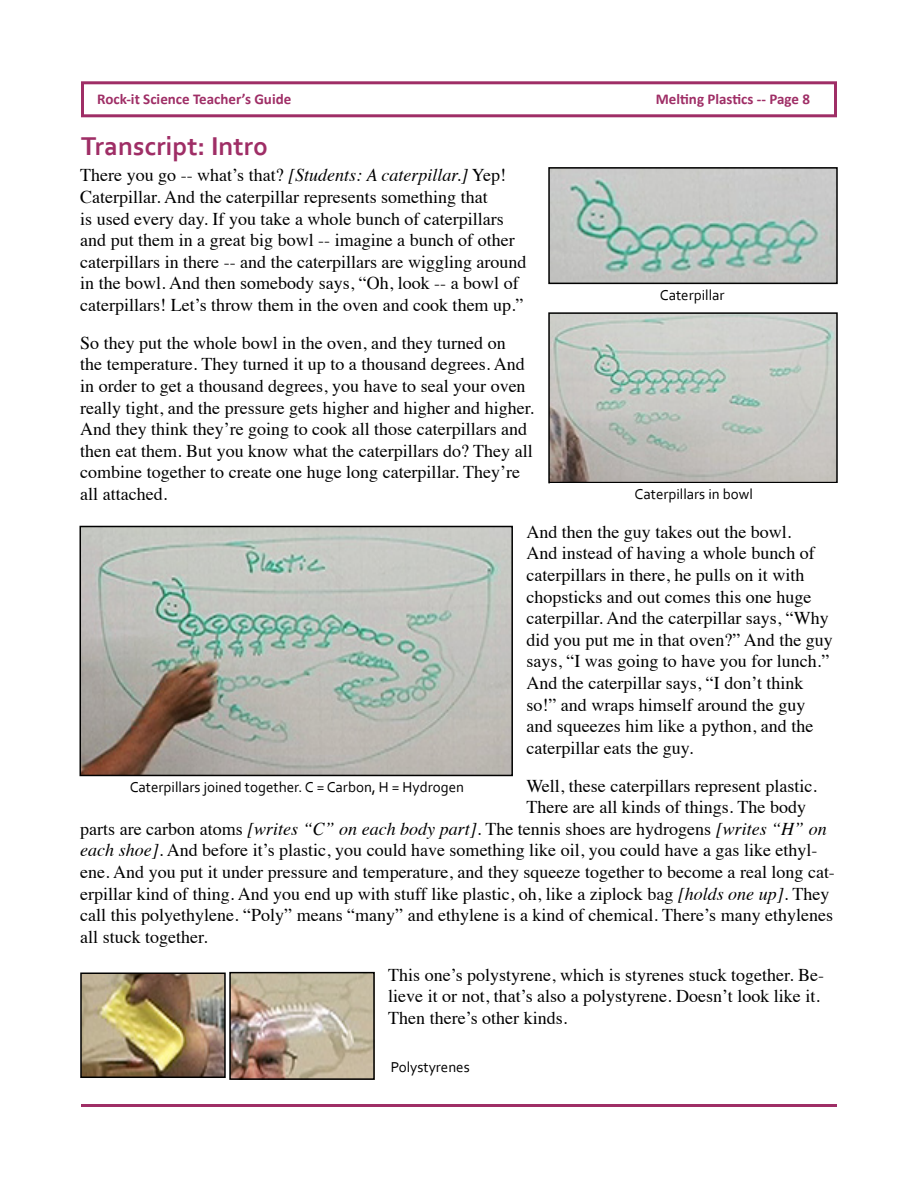
<style>
.page{position:relative;width:918px;height:1188px;background:#fff}
.page>*{position:absolute;margin:0;border:0;box-sizing:border-box;transform-origin:0 0}
.t1{font:700 27px "Corbel";color:#9f2e66}
.t2{font:18px/21.6px "Times";color:#000}
.t3{font:15px "Corbel";color:#000}
.t4{font:700 15px "Calibri";color:#9f2e66}
.s1{font-style:italic}
</style>
<div class="page">
<div style="left:81px;top:81px;width:756px;height:36px;border:3px solid #9f2e66"></div>
<hr style="left:81px;top:1104px;width:756px;height:3px;background:#9f2e66">
<img style="left:551px;top:170px;width:284px;height:111px">
<div style="left:548px;top:167px;width:290px;height:117px;border:2px solid #000"></div>
<img style="left:551px;top:315px;width:284px;height:165px">
<div style="left:548px;top:312px;width:290px;height:171px;border:2px solid #000"></div>
<img style="left:83px;top:529px;width:427px;height:244px">
<div style="left:80px;top:526px;width:433px;height:250px;border:2px solid #000"></div>
<img style="left:83px;top:976px;width:140px;height:99px">
<div style="left:80px;top:973px;width:146px;height:105px;border:2px solid #000"></div>
<img style="left:232px;top:975px;width:140px;height:102px">
<div style="left:229px;top:972px;width:146px;height:108px;border:2px solid #000"></div>
<p class="t4" style="left:97px;top:90px;width:196px">Rock-it Science Teacher’s Guide</p>
<p class="t4" style="left:656px;top:90px;width:156px">Melting Plastics -- Page 8</p>
<h1 class="t1" style="left:81px;top:129px;width:189px">Transcript: Intro</h1>
<p class="t2" style="left:80px;top:163px;width:448px">There you go -- what’s that? <span class="s1">[Students: A caterpillar.]</span> Yep!<br>Caterpillar. And the caterpillar represents something that<br>is used every day. If you take a whole bunch of caterpillars and put them in a great big bowl -- imagine a bunch of other caterpillars in there -- and the caterpillars are wiggling around in the bowl. And then somebody says, “Oh, look -- a bowl of caterpillars! Let’s throw them in the oven and cook them up.”</p>
<p class="t2" style="left:80px;top:330px;width:454px">So they put the whole bowl in the oven, and they turned on<br>the temperature. They turned it up to a thousand degrees. And in order to get a thousand degrees, you have to seal your oven really tight, and the pressure gets higher and higher and higher.<br>And they think they’re going to cook all those caterpillars and then eat them. But you know what the caterpillars do? They all combine together to create one huge long caterpillar. They’re all attached.</p>
<p class="t2" style="left:526px;top:519px;width:308px">And then the guy takes out the bowl.<br>And instead of having a whole bunch of caterpillars in there, he pulls on it with chopsticks and out comes this one huge caterpillar. And the caterpillar says, “Why did you put me in that oven?” And the guy says, “I was going to have you for lunch.” And the caterpillar says, “I don’t think so!” and wraps himself around the guy and squeezes him like a python, and the caterpillar eats the guy.</p>
<p class="t2" style="left:526px;top:773px;width:289px">Well, these caterpillars represent plastic.</p>
<p class="t2" style="left:526px;top:795px;width:281px">There are all kinds of things. The body</p>
<p class="t2" style="left:80px;top:816px;width:748px">parts are carbon atoms <span class="s1">[writes “C” on each body part].</span> The tennis shoes are hydrogens <span class="s1">[writes “H” on</span></p>
<p class="t2" style="left:80px;top:838px;width:739px"><span class="s1">each shoe].</span> And before it’s plastic, you could have something like oil, you could have a gas like ethyl-</p>
<p class="t2" style="left:80px;top:860px;width:756px">ene. And you put it under pressure and temperature, and they squeeze together to become a real long cat-</p>
<p class="t2" style="left:80px;top:881px;width:751px">erpillar kind of thing. And you end up with stuff like plastic, oh, like a ziplock bag <span class="s1">[holds one up].</span> They</p>
<p class="t2" style="left:80px;top:903px;width:754px">call this polyethylene. “Poly” means “many” and ethylene is a kind of chemical. There’s many ethylenes</p>
<p class="t2" style="left:80px;top:924px;width:126px">all stuck together.</p>
<p class="t2" style="left:388px;top:962px;width:437px">This one’s polystyrene, which is styrenes stuck together. Be&shy;lieve it or not, that’s also a polystyrene. Doesn’t look like it.<br>Then there’s other kinds.</p>
<p class="t3" style="left:660px;top:285px;width:66px">Caterpillar</p>
<p class="t3" style="left:635px;top:485px;width:120px">Caterpillars in bowl</p>
<p class="t3" style="left:130px;top:778px;width:336px">Caterpillars joined together. C = Carbon, H = Hydrogen</p>
<p class="t3" style="left:391px;top:1058px;width:80px">Polystyrenes</p>
</div>
